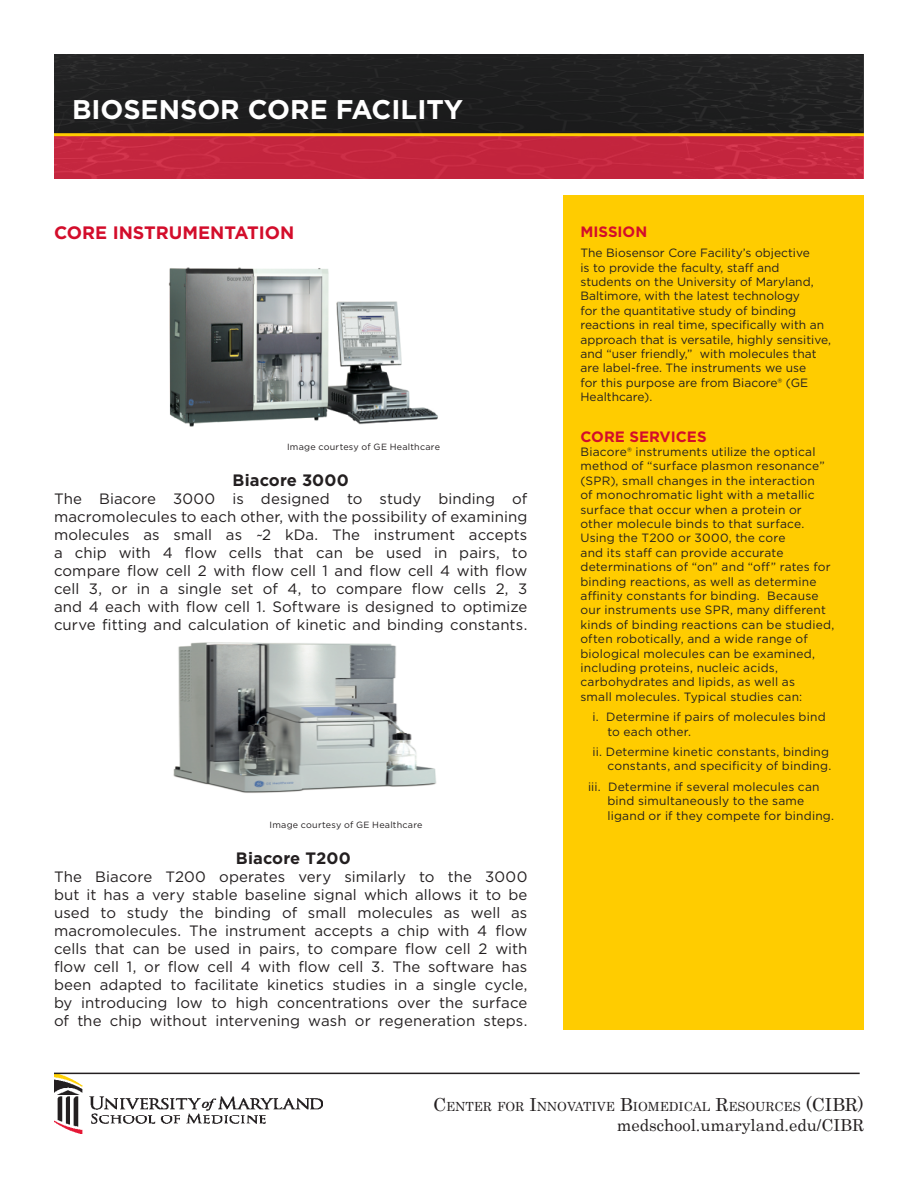
<style>
.page{position:relative;width:918px;height:1188px;background:#fff}
.page>*{position:absolute;margin:0;border:0;box-sizing:border-box;transform-origin:0 0}
.t1{font:700 27px "Gotham";color:#fff}
.t2{font:700 18px "Gotham";color:#d30d2b}
.t3{font:16.5px "Century";color:#231f20}
.t4{font:700 16.5px "Gotham";letter-spacing:.005em;color:#231f20}
.t5{font:15px "Gotham";letter-spacing:.005em;color:#231f20}
.t6{font:700 15px "Gotham";color:#d30d2b}
.t7{font:12.6px "Century";color:#231f20}
.t8{font:12px/14.4px "Gotham";letter-spacing:.01em;color:#231f20}
.t9{font:9px "Gotham";letter-spacing:.025em;color:#231f20}
.s1{font-size:18px}
.s2{font-style:inherit}
</style>
<div class="page">
<div style="left:563px;top:196px;width:301px;height:834px;background:#fc0"></div>
<div style="left:54px;top:54px;width:810px;height:80px;background:#1f1f20"></div>
<div style="left:54px;top:134px;width:810px;height:44px;background:#c3253e"></div>
<hr style="left:54px;top:133px;width:810px;height:3px;background:#fc0">
<img style="left:54px;top:1074px;width:269px;height:60px">
<hr style="left:54px;top:1073px;width:806px;height:1px;background:#231f20">
<img style="left:168px;top:267px;width:270px;height:160px">
<img style="left:173px;top:642px;width:264px;height:151px">
<p class="t1" style="left:72px;top:92px;width:393px">BIOSENSOR CORE FACILITY</p>
<p class="t2" style="left:54px;top:221px;width:242px">CORE INSTRUMENTATION</p>
<p class="t9" style="left:287px;top:441px;width:154px">Image courtesy of GE Healthcare</p>
<p class="t4" style="left:233px;top:469px;width:118px">Biacore 3000</p>
<p class="t5" style="left:54px;top:489px;width:475px">The Biacore 3000 is designed to study binding of</p>
<p class="t5" style="left:54px;top:507px;width:475px">macromolecules to each other, with the possibility of examining</p>
<p class="t5" style="left:54px;top:525px;width:475px">molecules as small as ~2 kDa. The instrument accepts</p>
<p class="t5" style="left:54px;top:543px;width:475px">a chip with 4 flow cells that can be used in pairs, to</p>
<p class="t5" style="left:54px;top:561px;width:475px">compare flow cell 2 with flow cell 1 and flow cell 4 with flow</p>
<p class="t5" style="left:54px;top:579px;width:475px">cell 3, or in a single set of 4, to compare flow cells 2, 3</p>
<p class="t5" style="left:54px;top:597px;width:475px">and 4 each with flow cell 1. Software is designed to optimize</p>
<p class="t5" style="left:54px;top:615px;width:475px">curve fitting and calculation of kinetic and binding constants.</p>
<p class="t9" style="left:270px;top:819px;width:154px">Image courtesy of GE Healthcare</p>
<p class="t4" style="left:236px;top:847px;width:116px">Biacore T200</p>
<p class="t5" style="left:54px;top:867px;width:475px">The Biacore T200 operates very similarly to the 3000</p>
<p class="t5" style="left:54px;top:885px;width:475px">but it has a very stable baseline signal which allows it to be</p>
<p class="t5" style="left:54px;top:903px;width:475px">used to study the binding of small molecules as well as</p>
<p class="t5" style="left:54px;top:921px;width:475px">macromolecules. The instrument accepts a chip with 4 flow</p>
<p class="t5" style="left:54px;top:939px;width:475px">cells that can be used in pairs, to compare flow cell 2 with</p>
<p class="t5" style="left:54px;top:957px;width:475px">flow cell 1, or flow cell 4 with flow cell 3. The software has</p>
<p class="t5" style="left:54px;top:975px;width:475px">been adapted to facilitate kinetics studies in a single cycle,</p>
<p class="t5" style="left:54px;top:993px;width:475px">by introducing low to high concentrations over the surface</p>
<p class="t5" style="left:54px;top:1011px;width:475px">of the chip without intervening wash or regeneration steps.</p>
<p class="t6" style="left:580px;top:222px;width:68px">MISSION</p>
<p class="t8" style="left:580px;top:245px;width:252px">The Biosensor Core Facility’s objective<br>is to provide the faculty, staff and students on the University of Maryland, Baltimore, with the latest technology<br>for the quantitative study of binding reactions in real time, specifically with an approach that is versatile, highly sensitive, and “user friendly,” with molecules that are label-free. The instruments we use<br>for this purpose are from Biacore® (GE Healthcare).</p>
<p class="t6" style="left:580px;top:426px;width:128px">CORE SERVICES</p>
<p class="t8" style="left:580px;top:444px;width:237px">Biacore® instruments utilize the optical</p>
<p class="t8" style="left:580px;top:459px;width:255px">method of “surface plasmon resonance” (SPR), small changes in the interaction<br>of monochromatic light with a metallic surface that occur when a protein or other molecule binds to that surface.<br>Using the T200 or 3000, the core<br>and its staff can provide accurate determinations of “on” and “off” rates for binding reactions, as well as determine affinity constants for binding. Because our instruments use SPR, many different kinds of binding reactions can be studied, often robotically, and a wide range of biological molecules can be examined, including proteins, nucleic acids, carbohydrates and lipids, as well as</p>
<p class="t8" style="left:580px;top:689px;width:223px">small molecules. Typical studies can:</p>
<p class="t8" style="left:608px;top:710px;width:220px;text-indent:-15px">i. Determine if pairs of molecules bind to each other.</p>
<p class="t8" style="left:592px;top:744px;width:240px;text-align:right">ii. Determine kinetic constants, binding constants, and specificity of binding.</p>
<p class="t8" style="left:608px;top:779px;width:228px;text-indent:-20px">iii. Determine if several molecules can bind simultaneously to the same ligand or if they compete for binding.</p>
<p class="t7" style="left:433px;top:1096px;width:432px"><span class="s1">C</span>ENTER FOR <span class="s1">I</span>NNOVATIVE <span class="s1">B</span>IOMEDICAL <span class="s1">R</span>ESOURCES <span class="s1">(CIBR)</span></p>
<p class="t3" style="left:617px;top:1111px;width:249px">medschool.umaryland.edu<span class="s2">/</span>CIBR</p>
</div>
